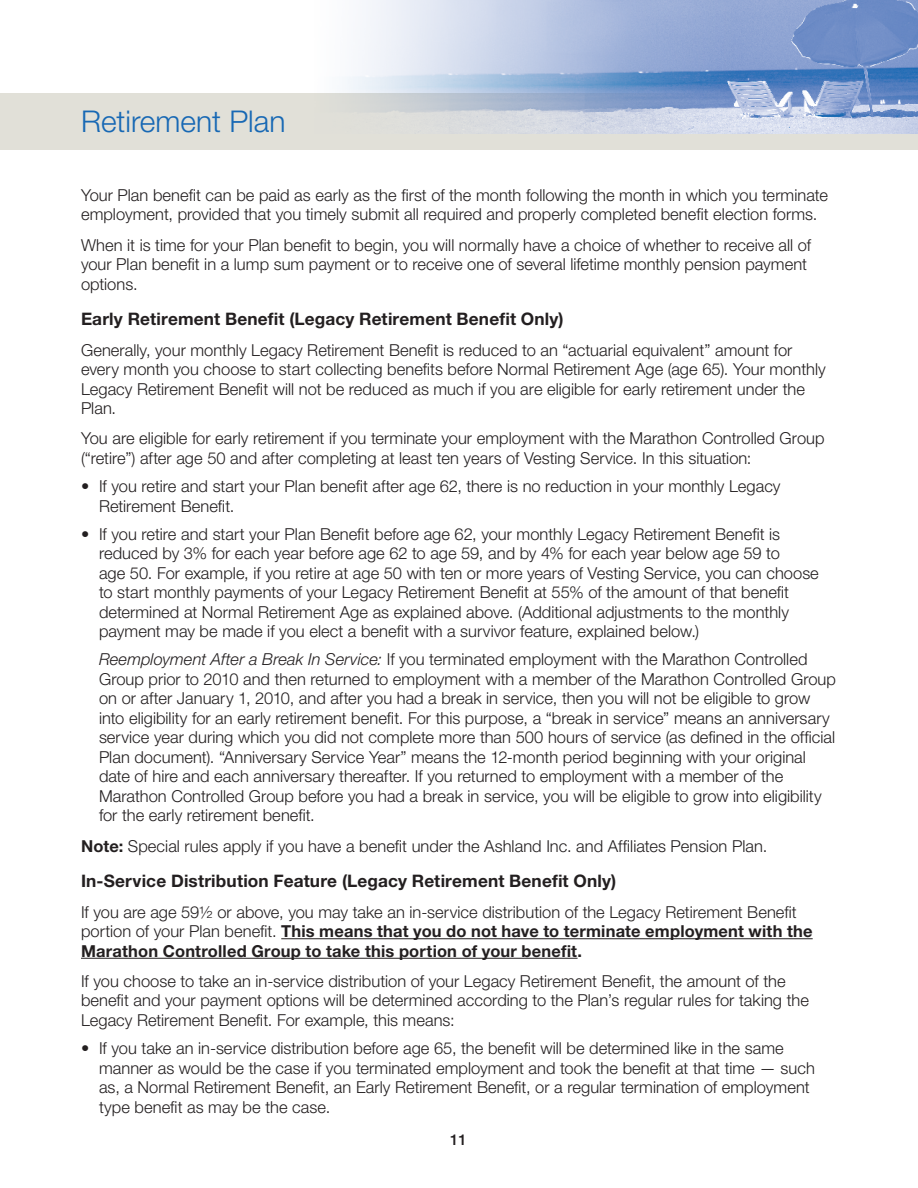
<style>
.page{position:relative;width:918px;height:1188px;background:#fff}
.page>*{position:absolute;margin:0;border:0;box-sizing:border-box;transform-origin:0 0}
.t1{font:300 30px "Helvetica Neue LT Std";color:#1768b4}
.HD_2{font:700 17.25px "Helvetica Neue LT Std";letter-spacing:.01em;color:#231f20}
.Bullets_1{font:300 16.5px/19.5px "Helvetica Neue LT Std";color:#231f20}
.Body{font:300 16.5px/19.5px "Helvetica Neue LT Std";color:#231f20}
.t2{font:500 15px "Helvetica Neue LT Std";color:#231f20}
.s1{font-style:italic}
.s2{font-weight:700}
</style>
<div class="page">
<div style="left:0;top:93px;width:918px;height:57px;background:#e1e0d8"></div>
<img style="left:345px;top:0;width:573px;height:133px">
<hr style="left:281px;top:938px;width:532px;height:1px;background:#231f20">
<hr style="left:81px;top:958px;width:497px;height:1px;background:#231f20">
<h1 class="t1" style="left:81px;top:103px;width:206px">Retirement Plan</h1>
<p class="Body" style="left:81px;top:185px;width:748px">Your Plan benefit can be paid as early as the first of the month following the month in which you terminate employment, provided that you timely submit all required and properly completed benefit election forms.</p>
<p class="Body" style="left:81px;top:235px;width:732px">When it is time for your Plan benefit to begin, you will normally have a choice of whether to receive all of your Plan benefit in a lump sum payment or to receive one of several lifetime monthly pension payment options.</p>
<p class="HD_2" style="left:81px;top:308px;width:484px">Early Retirement Benefit (Legacy Retirement Benefit Only)</p>
<p class="Body" style="left:81px;top:340px;width:746px">Generally, your monthly Legacy Retirement Benefit is reduced to an “actuarial equivalent” amount for every month you choose to start collecting benefits before Normal Retirement Age (age 65). Your monthly Legacy Retirement Benefit will not be reduced as much if you are eligible for early retirement under the Plan.</p>
<p class="Body" style="left:81px;top:428px;width:745px">You are eligible for early retirement if you terminate your employment with the Marathon Controlled Group (“retire”) after age 50 and after completing at least ten years of Vesting Service. In this situation:</p>
<p class="Bullets_1" style="left:99px;top:476px;width:683px;text-indent:-18px">• If you retire and start your Plan benefit after age 62, there is no reduction in your monthly Legacy<br>Retirement Benefit.</p>
<p class="Bullets_1" style="left:99px;top:524px;width:721px;text-indent:-18px">• If you retire and start your Plan Benefit before age 62, your monthly Legacy Retirement Benefit is reduced by 3% for each year before age 62 to age 59, and by 4% for each year below age 59 to<br>age 50. For example, if you retire at age 50 with ten or more years of Vesting Service, you can choose to start monthly payments of your Legacy Retirement Benefit at 55% of the amount of that benefit determined at Normal Retirement Age as explained above. (Additional adjustments to the monthly payment may be made if you elect a benefit with a survivor feature, explained below.)</p>
<p class="Bullets_1" style="left:99px;top:649px;width:739px"><span class="s1">Reemployment After a Break In Service:</span> If you terminated employment with the Marathon Controlled Group prior to 2010 and then returned to employment with a member of the Marathon Controlled Group on or after January 1, 2010, and after you had a break in service, then you will not be eligible to grow into eligibility for an early retirement benefit. For this purpose, a “break in service” means an anniversary service year during which you did not complete more than 500 hours of service (as defined in the official Plan document). “Anniversary Service Year” means the 12-month period beginning with your original date of hire and each anniversary thereafter. If you returned to employment with a member of the Marathon Controlled Group before you had a break in service, you will be eligible to grow into eligibility for the early retirement benefit.</p>
<p class="Body" style="left:81px;top:836px;width:688px"><span class="s2">Note:</span> Special rules apply if you have a benefit under the Ashland Inc. and Affiliates Pension Plan.</p>
<p class="HD_2" style="left:81px;top:870px;width:537px">In-Service Distribution Feature (Legacy Retirement Benefit Only)</p>
<p class="Body" style="left:81px;top:902px;width:733px">If you are age 59½ or above, you may take an in-service distribution of the Legacy Retirement Benefit portion of your Plan benefit. <span class="s2">This means that you do not have to terminate employment with the<br>Marathon Controlled Group to take this portion of your benefit.</span></p>
<p class="Body" style="left:81px;top:971px;width:729px">If you choose to take an in-service distribution of your Legacy Retirement Benefit, the amount of the benefit and your payment options will be determined according to the Plan’s regular rules for taking the<br>Legacy Retirement Benefit. For example, this means:</p>
<p class="Bullets_1" style="left:99px;top:1038px;width:717px;text-indent:-18px">• If you take an in-service distribution before age 65, the benefit will be determined like in the same manner as would be the case if you terminated employment and took the benefit at that time — such as, a Normal Retirement Benefit, an Early Retirement Benefit, or a regular termination of employment type benefit as may be the case.</p>
<p class="t2" style="left:450px;top:1130px;width:18px">11</p>
</div>
